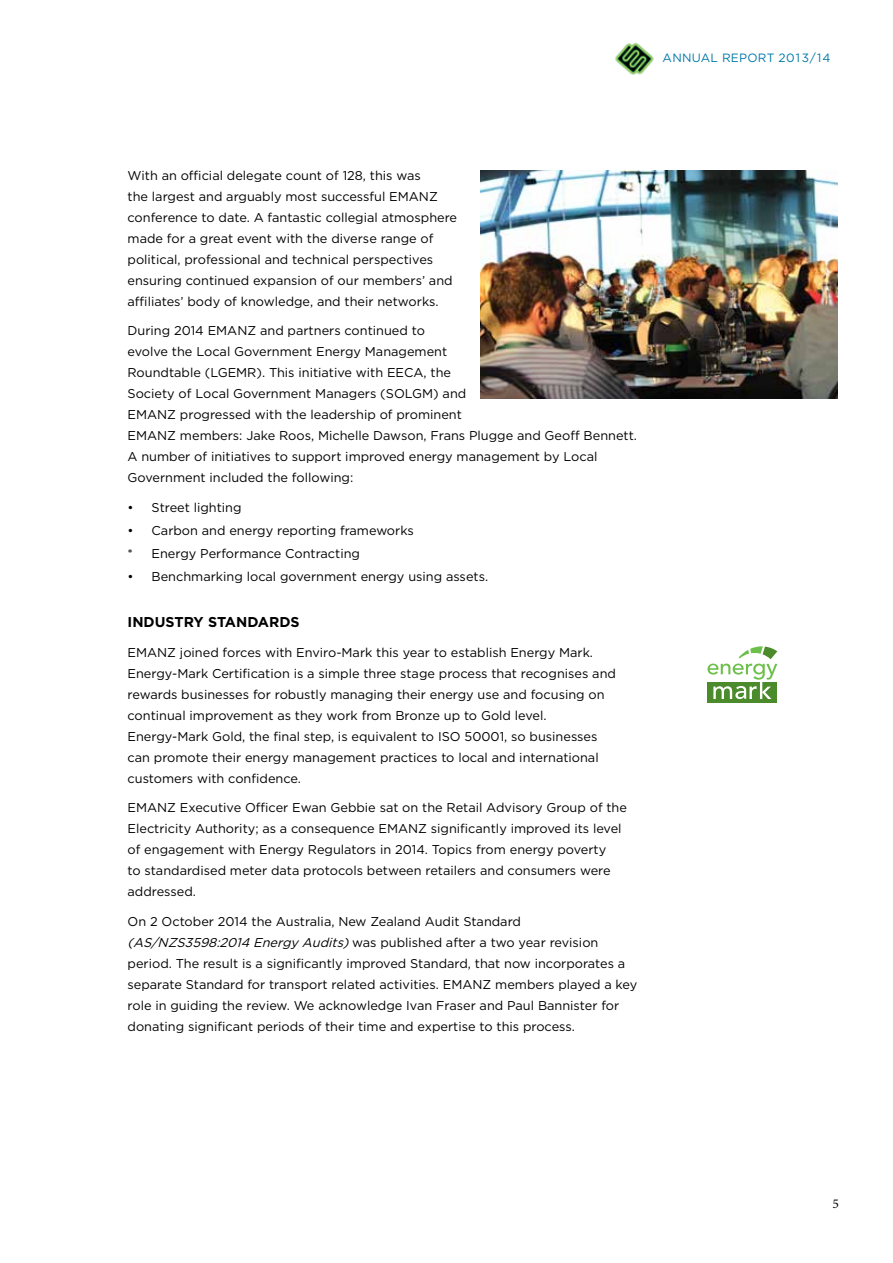
<style>
.page{position:relative;width:893px;height:1263px;background:#fff}
.page>*{position:absolute;margin:0;border:0;box-sizing:border-box;transform-origin:0 0}
.t1{font:700 14.25px "Gotham";color:#000}
.t2{font:13.5px "Minion Pro";color:#000}
.t3{font:12.75px/21px "Gotham";color:#000}
.t4{font:12px "Gotham";letter-spacing:.02em;color:#0079a7}
.s1{font-style:italic}
</style>
<div class="page">
<img style="left:615px;top:42px;width:39px;height:33px">
<img style="left:480px;top:170px;width:358px;height:229px">
<div style="left:708px;top:682px;width:69px;height:20px;background:#4c8b2b"></div>
<svg style="left:707px;top:646px;width:70px;height:53px"></svg>
<p class="t4" style="left:663px;top:51px;width:169px">ANNUAL REPORT 2013/14</p>
<p class="t3" style="left:128px;top:164px;width:331px">With an official delegate count of 128, this was<br>the largest and arguably most successful EMANZ conference to date. A fantastic collegial atmosphere made for a great event with the diverse range of political, professional and technical perspectives ensuring continued expansion of our members’ and affiliates’ body of knowledge, and their networks.</p>
<p class="t3" style="left:128px;top:320px;width:511px">During 2014 EMANZ and partners continued to<br>evolve the Local Government Energy Management<br>Roundtable (LGEMR). This initiative with EECA, the<br>Society of Local Government Managers (SOLGM) and<br>EMANZ progressed with the leadership of prominent<br>EMANZ members: Jake Roos, Michelle Dawson, Frans Plugge and Geoff Bennett.<br>A number of initiatives to support improved energy management by Local Government included the following:</p>
<p class="t3" style="left:128px;top:496px;width:116px">• Street lighting</p>
<p class="t3" style="left:128px;top:519px;width:288px;line-height:23.1px">• Carbon and energy reporting frameworks * Energy Performance Contracting</p>
<p class="t3" style="left:128px;top:566px;width:362px">• Benchmarking local government energy using assets.</p>
<p class="t1" style="left:128px;top:614px;width:174px">INDUSTRY STANDARDS</p>
<p class="t3" style="left:128px;top:642px;width:490px">EMANZ joined forces with Enviro-Mark this year to establish Energy Mark.<br>Energy-Mark Certification is a simple three stage process that recognises and rewards businesses for robustly managing their energy use and focusing on continual improvement as they work from Bronze up to Gold level.<br>Energy-Mark Gold, the final step, is equivalent to ISO 50001, so businesses can promote their energy management practices to local and international customers with confidence.</p>
<p class="t3" style="left:128px;top:797px;width:501px">EMANZ Executive Officer Ewan Gebbie sat on the Retail Advisory Group of the Electricity Authority; as a consequence EMANZ significantly improved its level of engagement with Energy Regulators in 2014. Topics from energy poverty<br>to standardised meter data protocols between retailers and consumers were addressed.</p>
<p class="t3" style="left:128px;top:911px;width:511px">On 2 October 2014 the Australia, New Zealand Audit Standard <span class="s1">(AS/NZS3598:2014 Energy Audits)</span>was published after a two year revision period. The result is a significantly improved Standard, that now incorporates a separate Standard for transport related activities. EMANZ members played a key role in guiding the review. We acknowledge Ivan Fraser and Paul Bannister for donating significant periods of their time and expertise to this process.</p>
<p class="t2" style="left:832px;top:1194px;width:8px">5</p>
</div>
